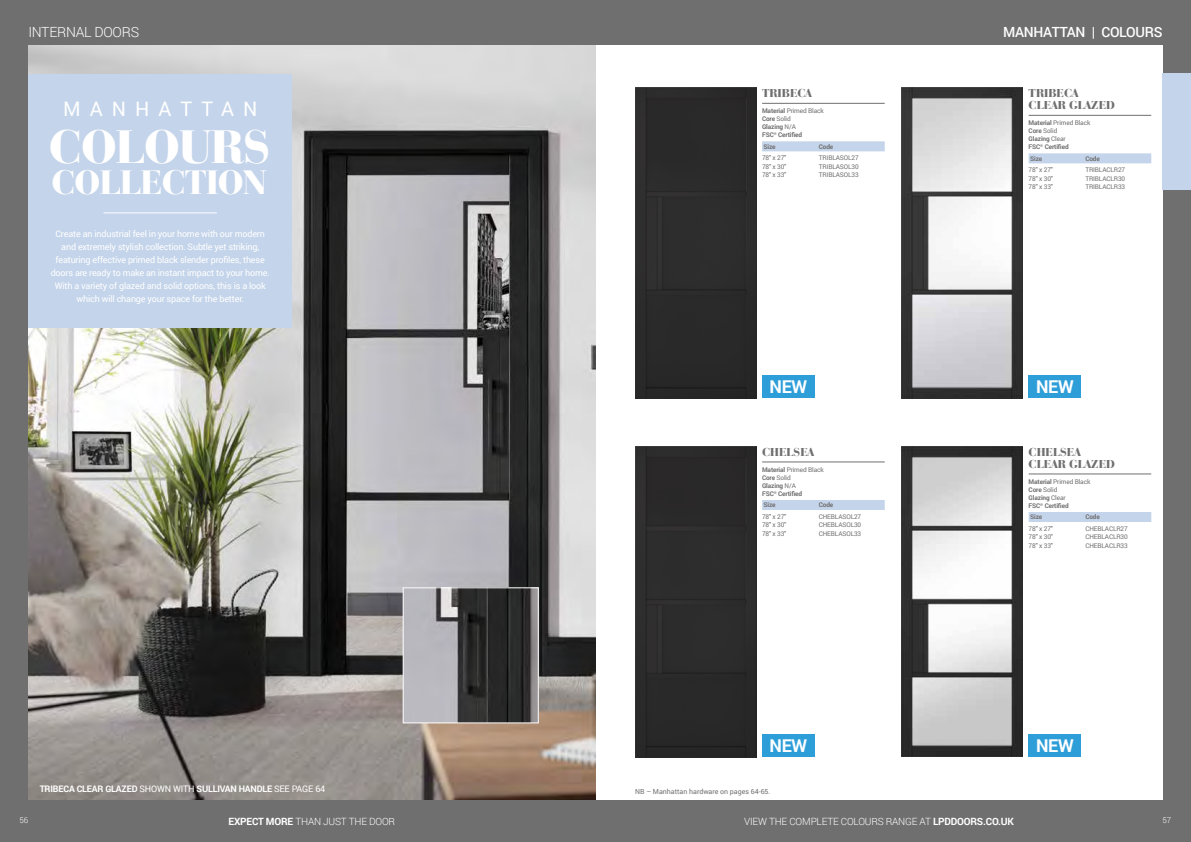
<style>
.page{position:relative;width:1191px;height:842px;background:#706f6f}
.page>*{position:absolute;margin:0;border:0;box-sizing:border-box;transform-origin:0 0}
.t1{font:900 49px "Bauer Bodoni BT";letter-spacing:-.02em;color:#fff}
.t2{font:900 35.4px "Bauer Bodoni BT";letter-spacing:-.02em;color:#fff}
.t3{font:20px "Roboto";letter-spacing:.45em;color:#fff}
.t4{font:700 17.7px "Roboto";letter-spacing:-.02em;color:#fff}
.t5{font:500 14px "Roboto";letter-spacing:-.02em;color:#fff}
.t6{font:300 14px "Roboto";letter-spacing:-.02em;color:#fff}
.t7{font:900 12px/12px "Bauer Bodoni BT";color:#706f6f}
.t8{font:300 10px "Roboto";letter-spacing:-.02em;color:#fff}
.t9{font:9px/13px "Roboto";letter-spacing:-.02em;color:#fff;text-align:center}
.t10{font:700 9px "Roboto";letter-spacing:-.02em;color:#fff}
.t11{font:300 8px "Roboto";color:#fff}
.t12{font:7px "Roboto";color:#706f6f}
.t13{font:700 6.5px/8px "Roboto";letter-spacing:-.02em;color:#706f6f}
.t14{font:6.5px "Roboto";letter-spacing:-.02em;color:#706f6f}
.s1{font-weight:400}
.s2{font-weight:700}
</style>
<div class="page">
<div style="left:595px;top:45px;width:567px;height:754px;background:#fff"></div>
<img style="left:901px;top:447px;width:122px;height:309px">
<hr style="left:1028px;top:474px;width:123px;height:1px;background:#706f6f">
<div style="left:1028px;top:512px;width:123px;height:10px;background:#c4d4ea"></div>
<hr style="left:762px;top:462px;width:122px;height:1px;background:#706f6f">
<div style="left:762px;top:500px;width:122px;height:10px;background:#c4d4ea"></div>
<div style="left:635px;top:447px;width:121px;height:310px;background:#2b2a2b"></div>
<hr style="left:762px;top:103px;width:122px;height:1px;background:#706f6f">
<div style="left:762px;top:141px;width:122px;height:10px;background:#c4d4ea"></div>
<img style="left:901px;top:88px;width:122px;height:310px">
<hr style="left:1028px;top:115px;width:123px;height:1px;background:#706f6f">
<div style="left:1028px;top:153px;width:123px;height:10px;background:#c4d4ea"></div>
<div style="left:635px;top:88px;width:121px;height:310px;background:#2b2a2b"></div>
<div style="left:762px;top:376px;width:52px;height:22px;background:#2e9ed9"></div>
<div style="left:762px;top:735px;width:52px;height:22px;background:#2e9ed9"></div>
<div style="left:1028px;top:376px;width:53px;height:22px;background:#2e9ed9"></div>
<div style="left:1028px;top:735px;width:53px;height:22px;background:#2e9ed9"></div>
<img style="left:28px;top:45px;width:567px;height:754px">
<div style="left:28px;top:74px;width:264px;height:253px;background:#c4d4ea"></div>
<div style="left:1162px;top:74px;width:29px;height:116px;background:#c4d4ea"></div>
<hr style="left:103px;top:213px;width:114px;height:1px;background:#fff">
<img style="left:405px;top:589px;width:132px;height:132px">
<div style="left:403px;top:587px;width:136px;height:136px;border:1px solid #fff"></div>
<h3 class="t6" style="left:28px;top:23px;width:112px">INTERNAL DOORS</h3>
<h3 class="t5" style="left:1003px;top:23px;width:161px">MANHATTAN | COLOURS</h3>
<h3 class="t3" style="left:63px;top:95px;width:196px">MANHATTAN</h3>
<h1 class="t1" style="left:49px;top:116px;width:223px">COLOURS</h1>
<h2 class="t2" style="left:51px;top:160px;width:217px">COLLECTION</h2>
<p class="t9" style="left:51px;top:227px;width:220px">Create an industrial feel in your home with our modern and extremely stylish collection. Subtle yet striking, featuring effective primed black slender profiles, these doors are ready to make an instant impact to your home.<br>With a variety of glazed and solid options, this is a look which will change your space for the better.</p>
<p class="t10" style="left:40px;top:782px;width:287px">TRIBECA CLEAR GLAZED <span class="s1">SHOWN WITH</span> SULLIVAN HANDLE <span class="s1">SEE PAGE 64</span></p>
<h3 class="t7" style="left:762px;top:87px;width:51px">TRIBECA</h3>
<p class="t13" style="left:762px;top:107px;width:63px">Material <span class="s1">Primed Black<br></span>Core <span class="s1">Solid<br></span>Glazing <span class="s1">N/A<br></span>FSC<sup>®</sup> Certified</p>
<p class="t13" style="left:763px;top:142px;width:14px">Size</p>
<p class="t13" style="left:819px;top:142px;width:16px">Code</p>
<p class="t14" style="left:762px;top:153px;width:26px">78" x 27"</p>
<p class="t14" style="left:819px;top:153px;width:41px">TRIBLASOL27</p>
<p class="t14" style="left:762px;top:162px;width:26px">78" x 30"</p>
<p class="t14" style="left:819px;top:162px;width:41px">TRIBLASOL30</p>
<p class="t14" style="left:762px;top:170px;width:26px">78" x 33"</p>
<p class="t14" style="left:819px;top:170px;width:41px">TRIBLASOL33</p>
<h3 class="t7" style="left:1028px;top:87px;width:88px">TRIBECA<br>CLEAR GLAZED</h3>
<p class="t13" style="left:1028px;top:119px;width:63px">Material <span class="s1">Primed Black<br></span>Core <span class="s1">Solid<br></span>Glazing <span class="s1">Clear<br></span>FSC<sup>®</sup> Certified</p>
<p class="t13" style="left:1030px;top:154px;width:14px">Size</p>
<p class="t13" style="left:1085px;top:154px;width:16px">Code</p>
<p class="t14" style="left:1028px;top:165px;width:26px">78" x 27"</p>
<p class="t14" style="left:1085px;top:165px;width:41px">TRIBLACLR27</p>
<p class="t14" style="left:1028px;top:174px;width:26px">78" x 30"</p>
<p class="t14" style="left:1085px;top:174px;width:41px">TRIBLACLR30</p>
<p class="t14" style="left:1028px;top:182px;width:26px">78" x 33"</p>
<p class="t14" style="left:1085px;top:182px;width:41px">TRIBLACLR33</p>
<h3 class="t4" style="left:769px;top:374px;width:39px">NEW</h3>
<h3 class="t4" style="left:1036px;top:374px;width:39px">NEW</h3>
<h3 class="t7" style="left:762px;top:446px;width:54px">CHELSEA</h3>
<p class="t13" style="left:762px;top:465px;width:63px">Material <span class="s1">Primed Black<br></span>Core <span class="s1">Solid<br></span>Glazing <span class="s1">N/A<br></span>FSC<sup>®</sup> Certified</p>
<p class="t13" style="left:763px;top:501px;width:14px">Size</p>
<p class="t13" style="left:819px;top:501px;width:16px">Code</p>
<p class="t14" style="left:762px;top:512px;width:26px">78" x 27"</p>
<p class="t14" style="left:819px;top:512px;width:44px">CHEBLASOL27</p>
<p class="t14" style="left:762px;top:520px;width:26px">78" x 30"</p>
<p class="t14" style="left:819px;top:520px;width:44px">CHEBLASOL30</p>
<p class="t14" style="left:762px;top:529px;width:26px">78" x 33"</p>
<p class="t14" style="left:819px;top:529px;width:44px">CHEBLASOL33</p>
<h3 class="t7" style="left:1028px;top:446px;width:88px">CHELSEA<br>CLEAR GLAZED</h3>
<p class="t13" style="left:1028px;top:477px;width:63px">Material <span class="s1">Primed Black<br></span>Core <span class="s1">Solid<br></span>Glazing <span class="s1">Clear<br></span>FSC<sup>®</sup> Certified</p>
<p class="t13" style="left:1030px;top:513px;width:14px">Size</p>
<p class="t13" style="left:1085px;top:513px;width:16px">Code</p>
<p class="t14" style="left:1028px;top:524px;width:26px">78" x 27"</p>
<p class="t14" style="left:1085px;top:524px;width:44px">CHEBLACLR27</p>
<p class="t14" style="left:1028px;top:532px;width:26px">78" x 30"</p>
<p class="t14" style="left:1085px;top:532px;width:44px">CHEBLACLR30</p>
<p class="t14" style="left:1028px;top:541px;width:26px">78" x 33"</p>
<p class="t14" style="left:1085px;top:541px;width:44px">CHEBLACLR33</p>
<h3 class="t4" style="left:769px;top:733px;width:39px">NEW</h3>
<h3 class="t4" style="left:1036px;top:733px;width:39px">NEW</h3>
<p class="t12" style="left:635px;top:786px;width:137px">NB – Manhattan hardware on pages 64-65.</p>
<p class="t11" style="left:20px;top:814px;width:10px">56</p>
<p class="t8" style="left:229px;top:814px;width:168px"><span class="s2">EXPECT MORE</span> THAN JUST THE DOOR</p>
<p class="t8" style="left:744px;top:814px;width:271px">VIEW THE COMPLETE COLOURS RANGE AT <span class="s2">LPDDOORS.CO.UK</span></p>
<p class="t11" style="left:1162px;top:814px;width:10px">57</p>
</div>
